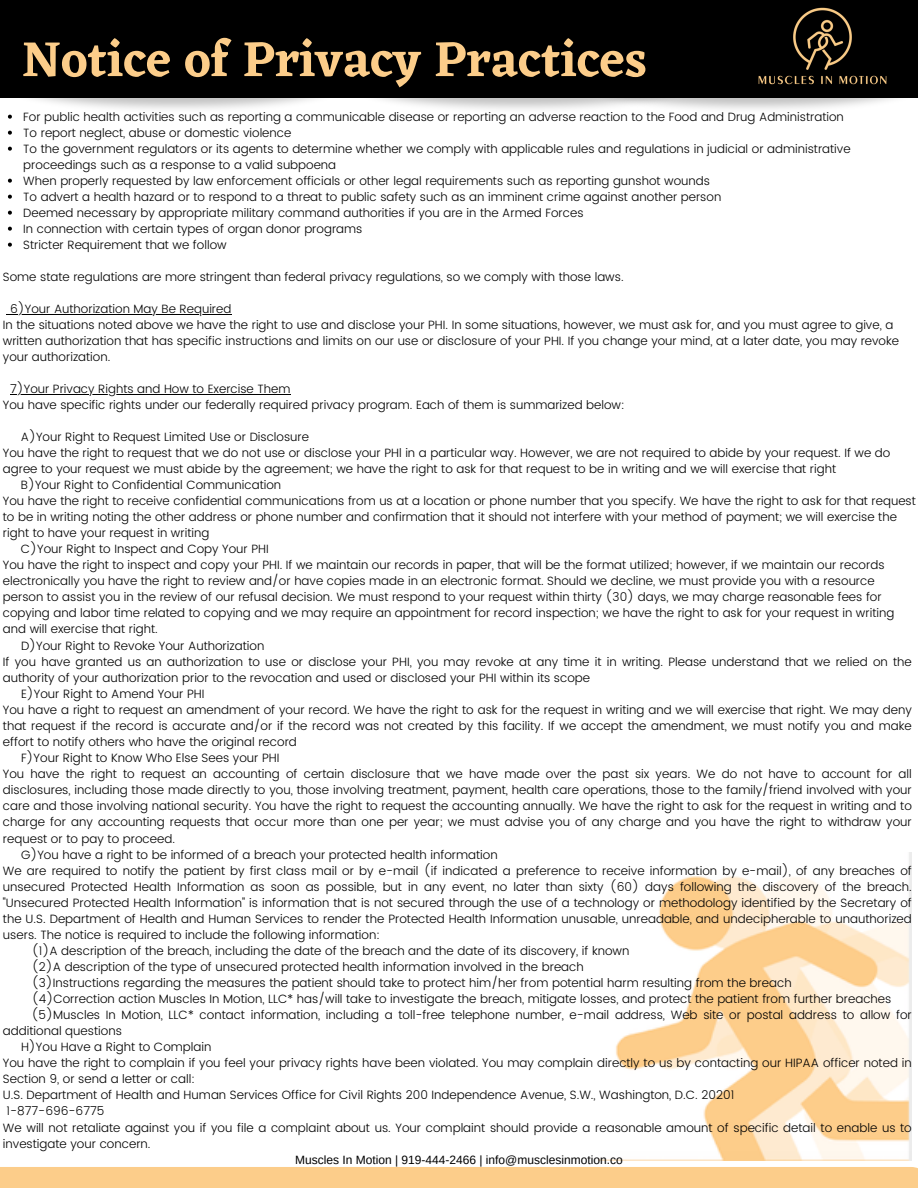
<style>
.page{position:relative;width:918px;height:1188px;background:#fff}
.page>*{position:absolute;margin:0;border:0;box-sizing:border-box;transform-origin:0 0}
.t1{font:600 51px "Eczar";color:#fccd8a}
.t2{font:300 12px/16px "Poppins";color:#000}
.t3{font:12px "Arimo";color:#000}
</style>
<div class="page">
<img style="left:599px;top:853px;width:313px;height:307px">
<img style="left:0;top:97px;width:337px;height:34px">
<div style="left:0;top:0;width:351px;height:97px;background:#000"></div>
<img style="left:337px;top:97px;width:233px;height:12px">
<div style="left:344px;top:0;width:353px;height:97px;background:#000"></div>
<img style="left:570px;top:97px;width:117px;height:12px">
<img style="left:687px;top:0;width:231px;height:109px">
<div style="left:0;top:1167px;width:918px;height:21px;background:#fccd8a"></div>
<svg style="left:8px;top:115px;width:4px;height:4px"></svg>
<svg style="left:8px;top:131px;width:4px;height:4px"></svg>
<svg style="left:8px;top:147px;width:4px;height:4px"></svg>
<svg style="left:8px;top:179px;width:4px;height:4px"></svg>
<svg style="left:8px;top:195px;width:4px;height:4px"></svg>
<svg style="left:8px;top:211px;width:4px;height:4px"></svg>
<svg style="left:8px;top:227px;width:4px;height:4px"></svg>
<svg style="left:8px;top:243px;width:4px;height:4px"></svg>
<hr style="left:10px;top:314px;width:221px;height:1px;background:#000">
<hr style="left:10px;top:394px;width:280px;height:1px;background:#000">
<p class="t1" style="left:22px;top:29px;width:627px">Notice of Privacy Practices</p>
<h1 class="t2" style="left:23px;top:108px;width:822px">For public health activities such as reporting a communicable disease or reporting an adverse reaction to the Food and Drug Administration</h1>
<p class="t2" style="left:23px;top:124px;width:270px">To report neglect, abuse or domestic violence</p>
<p class="t2" style="left:23px;top:140px;width:829px">To the government regulators or its agents to determine whether we comply with applicable rules and regulations in judicial or administrative proceedings such as a response to a valid subpoena</p>
<p class="t2" style="left:23px;top:172px;width:688px">When properly requested by law enforcement officials or other legal requirements such as reporting gunshot wounds</p>
<p class="t2" style="left:23px;top:188px;width:699px">To advert a health hazard or to respond to a threat to public safety such as an imminent crime against another person</p>
<p class="t2" style="left:23px;top:204px;width:562px">Deemed necessary by appropriate military command authorities if you are in the Armed Forces</p>
<p class="t2" style="left:23px;top:220px;width:341px">In connection with certain types of organ donor programs</p>
<p class="t2" style="left:23px;top:236px;width:205px">Stricter Requirement that we follow</p>
<p class="t2" style="left:3px;top:268px;width:622px">Some state regulations are more stringent than federal privacy regulations, so we comply with those laws.</p>
<p class="t2" style="left:3px;top:300px;width:898px;text-indent:7px">6)Your Authorization May Be Required<br>In the situations noted above we have the right to use and disclose your PHI. In some situations, however, we must ask for, and you must agree to give, a written authorization that has specific instructions and limits on our use or disclosure of your PHI. If you change your mind, at a later date, you may revoke</p>
<p class="t2" style="left:3px;top:348px;width:109px">your authorization.</p>
<p class="t2" style="left:3px;top:380px;width:623px;text-indent:7px">7)Your Privacy Rights and How to Exercise Them<br>You have specific rights under our federally required privacy program. Each of them is summarized below:</p>
<p class="t2" style="left:21px;top:428px;width:290px">A)Your Right to Request Limited Use or Disclosure</p>
<p class="t2" style="left:3px;top:444px;width:889px">You have the right to request that we do not use or disclose your PHl in a particular way. However, we are not required to abide by your request. If we do agree to your request we must abide by the agreement; we have the right to ask for that request to be in writing and we will exercise that right</p>
<p class="t2" style="left:21px;top:476px;width:262px">B)Your Right to Confidential Communication</p>
<p class="t2" style="left:3px;top:492px;width:914px">You have the right to receive confidential communications from us at a location or phone number that you specify. We have the right to ask for that request to be in writing noting the other address or phone number and confirmation that it should not interfere with your method of payment; we will exercise the right to have your request in writing</p>
<p class="t2" style="left:21px;top:540px;width:249px">C)Your Right to Inspect and Copy Your PHI</p>
<p class="t2" style="left:3px;top:556px;width:893px">You have the right to inspect and copy your PHI. If we maintain our records in paper, that will be the format utilized; however, if we maintain our records electronically you have the right to review and/or have copies made in an electronic format. Should we decline, we must provide you with a resource person to assist you in the review of our refusal decision. We must respond to your request within thirty (30) days, we may charge reasonable fees for copying and labor time related to copying and we may require an appointment for record inspection; we have the right to ask for your request in writing and will exercise that right.</p>
<p class="t2" style="left:21px;top:638px;width:245px">D)Your Right to Revoke Your Authorization</p>
<p class="t2" style="left:3px;top:654px;width:910px">If you have granted us an authorization to use or disclose your PHI, you may revoke at any time it in writing. Please understand that we relied on the authority of your authorization prior to the revocation and used or disclosed your PHI within its scope</p>
<p class="t2" style="left:21px;top:686px;width:185px">E)Your Right to Amend Your PHI</p>
<p class="t2" style="left:3px;top:702px;width:910px;text-align:justify">You have a right to request an amendment of your record. We have the right to ask for the request in writing and we will exercise that right. We may deny that request if the record is accurate and/or if the record was not created by this facility. If we accept the amendment, we must notify you and make effort to notify others who have the original record</p>
<p class="t2" style="left:21px;top:750px;width:260px">F)Your Right to Know Who Else Sees your PHI</p>
<p class="t2" style="left:3px;top:766px;width:910px;text-align:justify">You have the right to request an accounting of certain disclosure that we have made over the past six years. We do not have to account for all disclosures, including those made directly to you, those involving treatment, payment, health care operations, those to the family/friend involved with your care and those involving national security. You have the right to request the accounting annually. We have the right to ask for the request in writing and to charge for any accounting requests that occur more than one per year; we must advise you of any charge and you have the right to withdraw your request or to pay to proceed.</p>
<p class="t2" style="left:21px;top:846px;width:478px">G)You have a right to be informed of a breach your protected health information</p>
<p class="t2" style="left:3px;top:862px;width:910px;text-align:justify">We are required to notify the patient by first class mail or by e-mail (if indicated a preference to receive information by e-mail), of any breaches of unsecured Protected Health Information as soon as possible, but in any event, no later than sixty (60) days following the discovery of the breach. "Unsecured Protected Health Information" is information that is not secured through the use of a technology or methodology identified by the Secretary of the U.S. Department of Health and Human Services to render the Protected Health Information unusable, unreadable, and undecipherable to unauthorized users. The notice is required to include the following information:</p>
<p class="t2" style="left:32px;top:943px;width:599px">(1)A description of the breach, including the date of the breach and the date of its discovery, if known</p>
<p class="t2" style="left:32px;top:959px;width:553px">(2)A description of the type of unsecured protected health information involved in the breach</p>
<p class="t2" style="left:32px;top:975px;width:761px">(3)Instructions regarding the measures the patient should take to protect him/her from potential harm resulting from the breach</p>
<p class="t2" style="left:32px;top:991px;width:861px">(4)Correction action Muscles In Motion, LLC* has/will take to investigate the breach, mitigate losses, and protect the patient from further breaches</p>
<p class="t2" style="left:3px;top:1007px;width:910px;text-indent:29px">(5)Muscles In Motion, LLC* contact information, including a toll-free telephone number, e-mail address, Web site or postal address to allow for additional questions</p>
<p class="t2" style="left:21px;top:1039px;width:192px">H)You Have a Right to Complain</p>
<p class="t2" style="left:3px;top:1055px;width:910px">You have the right to complain if you feel your privacy rights have been violated. You may complain directly to us by contacting our HIPAA officer noted in<br>Section 9, or send a letter or call:</p>
<p class="t2" style="left:3px;top:1087px;width:733px">U.S. Department of Health and Human Services Office for Civil Rights 200 Independence Avenue, S.W., Washington, D.C. 20201</p>
<p class="t2" style="left:7px;top:1103px;width:99px">1-877-696-6775</p>
<p class="t2" style="left:3px;top:1119px;width:910px">We will not retaliate against you if you file a complaint about us. Your complaint should provide a reasonable amount of specific detail to enable us to investigate your concern.</p>
<p class="t3" style="left:295px;top:1153px;width:329px">Muscles In Motion | 919-444-2466 | info@musclesinmotion.co</p>
</div>
